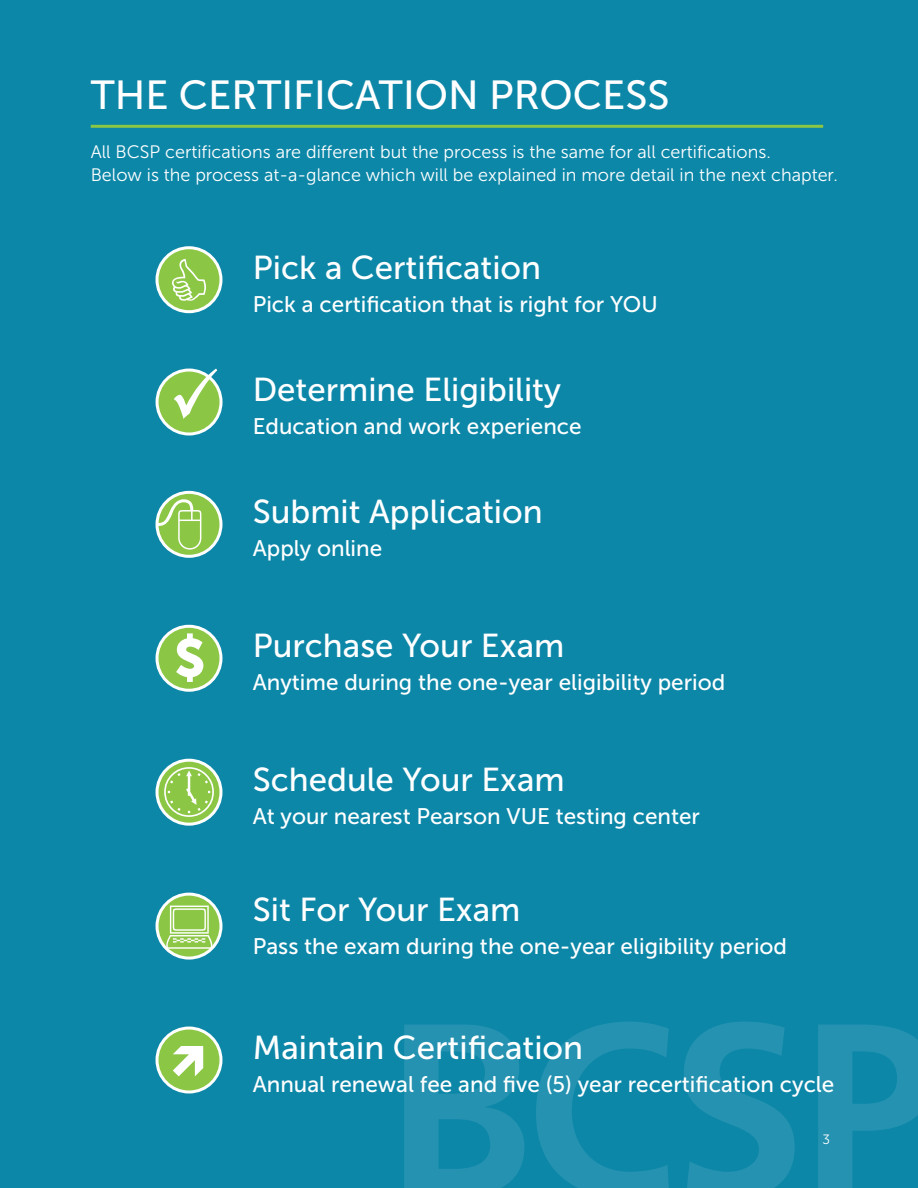
<style>
.page{position:relative;width:918px;height:1188px;background:#0d87a8}
.page>*{position:absolute;margin:0;border:0;box-sizing:border-box;transform-origin:0 0}
.t1{font:40.5px "Museo Sans 500";color:#fff}
.t2{font:33px "Museo Sans 500";color:#fff}
.t3{font:22.5px "Museo Sans 500";color:#fff}
.Body_Text{font:18px "Museo Sans 300";color:#fff}
.t4{font:13.5px "Museo Sans 300";color:#fff}
.s1{color:#231f20}
</style>
<div class="page">
<svg style="left:404px;top:1022px;width:514px;height:166px"></svg>
<hr style="left:91px;top:125px;width:732px;height:3px;background:#8bc644">
<svg style="left:157px;top:492px;width:64px;height:64px"></svg>
<svg style="left:157px;top:499px;width:44px;height:51px;background:#9bcd70"></svg>
<div style="left:156px;top:491px;width:66px;height:67px;border:3px solid #fff;border-radius:50%"></div>
<div style="left:157px;top:626px;width:64px;height:64px;background:#8bc644;border-radius:50%"></div>
<svg style="left:176px;top:633px;width:27px;height:49px"></svg>
<div style="left:156px;top:625px;width:66px;height:67px;border:3px solid #fff;border-radius:50%"></div>
<svg style="left:157px;top:760px;width:64px;height:64px"></svg>
<div style="left:156px;top:759px;width:66px;height:67px;border:3px solid #fff;border-radius:50%"></div>
<svg style="left:157px;top:894px;width:64px;height:64px"></svg>
<svg style="left:166px;top:906px;width:46px;height:43px;background:#aad577"></svg>
<div style="left:156px;top:893px;width:66px;height:67px;border:3px solid #fff;border-radius:50%"></div>
<div style="left:157px;top:1028px;width:64px;height:64px;background:#8bc644;border-radius:50%"></div>
<svg style="left:173px;top:1046px;width:30px;height:30px"></svg>
<div style="left:156px;top:1027px;width:66px;height:67px;border:3px solid #fff;border-radius:50%"></div>
<svg style="left:164px;top:767px;width:50px;height:50px;background:#a1d069"></svg>
<div style="left:157px;top:248px;width:64px;height:64px;background:#8bc644;border-radius:50%"></div>
<svg style="left:172px;top:259px;width:34px;height:42px"></svg>
<div style="left:156px;top:246px;width:66px;height:67px;border:3px solid #fff;border-radius:50%"></div>
<svg style="left:157px;top:370px;width:64px;height:64px"></svg>
<div style="left:156px;top:369px;width:67px;height:67px;border:3px solid #fff;border-radius:50%"></div>
<svg style="left:174px;top:369px;width:43px;height:50px;background:#a1d177"></svg>
<p class="t1" style="left:91px;top:72px;width:580px">THE CERTIFICATION PROCESS</p>
<p class="Body_Text" style="left:91px;top:142px;width:682px">All BCSP certifications are different but the process is the same for all certifications.</p>
<p class="Body_Text" style="left:91px;top:165px;width:749px">Below is the process at-a-glance which will be explained in more detail in the next chapter.</p>
<p class="t2" style="left:253px;top:249px;width:290px">Pick a Certification</p>
<p class="t3" style="left:253px;top:292px;width:407px">Pick a certification that is right for YOU</p>
<p class="t2" style="left:253px;top:371px;width:310px">Determine Eligibility</p>
<p class="t3" style="left:253px;top:414px;width:330px">Education and work experience</p>
<p class="t2" style="left:253px;top:494px;width:292px">Submit Application</p>
<p class="t3" style="left:253px;top:536px;width:131px">Apply online</p>
<p class="t2" style="left:253px;top:628px;width:313px">Purchase Your Exam</p>
<p class="t3" style="left:253px;top:670px;width:474px">Anytime during the one-year eligibility period</p>
<p class="t2" style="left:253px;top:762px;width:314px">Schedule Your Exam</p>
<p class="t3" style="left:253px;top:804px;width:449px">At your nearest Pearson VUE testing center</p>
<p class="t2" style="left:253px;top:891px;width:269px">Sit For Your Exam</p>
<p class="t3" style="left:253px;top:933px;width:536px">Pass the exam during the one-year eligibility period</p>
<p class="t2" style="left:253px;top:1029px;width:332px">Maintain Certification</p>
<p class="t3" style="left:253px;top:1072px;width:583px">Annual renewal fee and five (5) year recertification cycle</p>
<p class="t4" style="left:823px;top:1132px;width:16px">3<span class="s1">3</span></p>
</div>
